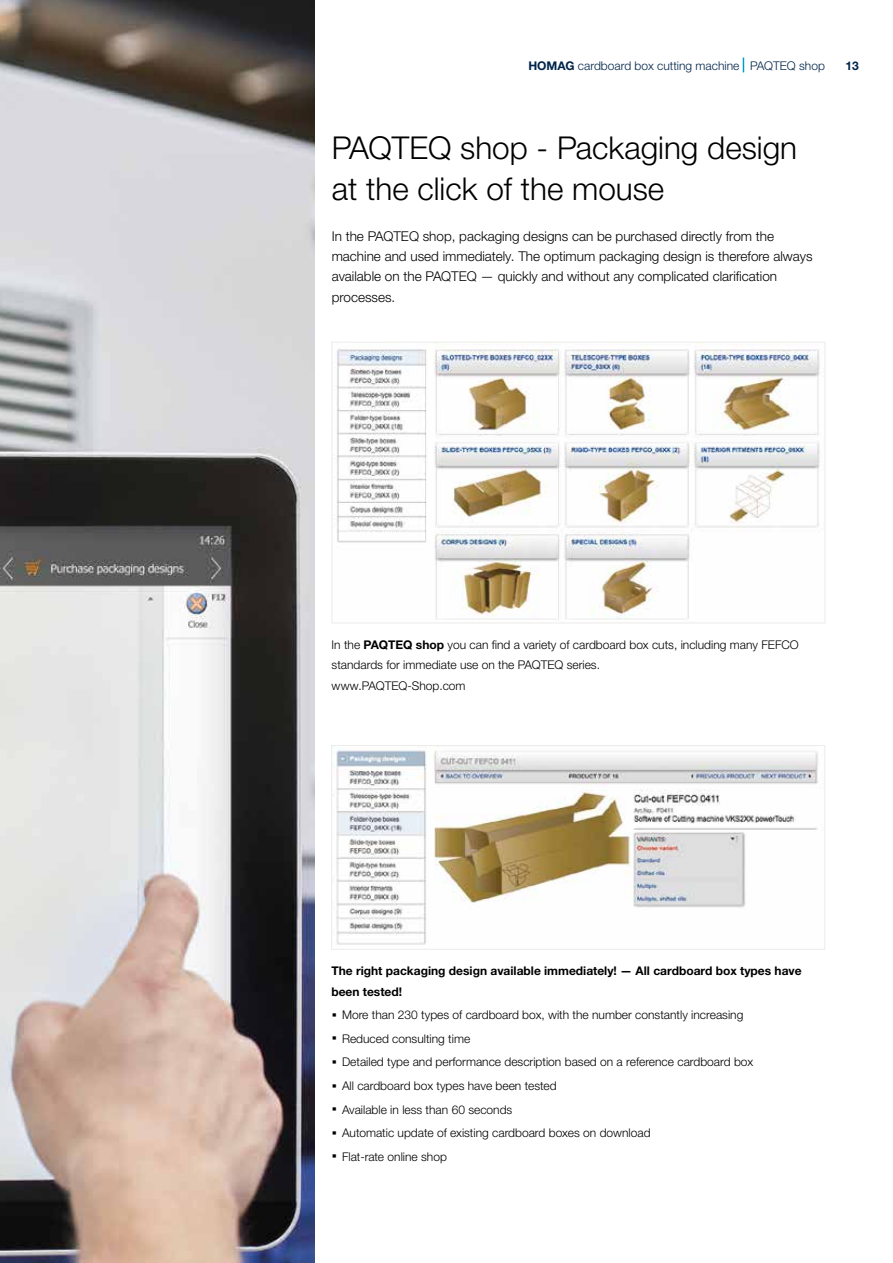
<style>
.page{position:relative;width:893px;height:1263px;background:#fff}
.page>*{position:absolute;margin:0;border:0;box-sizing:border-box;transform-origin:0 0}
.t1{font:300 31.5px/40.8px "Helvetica Neue LTW1 G";color:#000}
.t2{font:300 13.5px/20.4px "Helvetica Neue LTW1 G";color:#000}
.t3{font:300 12px/23.7px "Helvetica Neue LTW1 G";color:#000}
.t4{font:700 12px/20.4px "Helvetica Neue LTW1 G";color:#000}
.t5{font:300 12px "Helvetica Neue LTW1 G";color:#00254b}
.t6{font:700 12px "Helvetica Neue LTW1 G";color:#00254b}
.s1{font-weight:700}
.s2{font-weight:700;font-size:21px}
</style>
<div class="page">
<img style="left:0;top:0;width:315px;height:1263px">
<img style="left:336px;top:344px;width:484px;height:276px">
<div style="left:332px;top:342px;width:493px;height:281px;border:1px solid #edece9"></div>
<img style="left:336px;top:750px;width:482px;height:195px">
<div style="left:331px;top:745px;width:494px;height:204px;border:1px solid #edece9"></div>
<svg style="left:743px;top:58px;width:1px;height:14px"></svg>
<p class="t5" style="left:528px;top:58px;width:298px"><span class="s1">HOMAG</span> cardboard box cutting machine PAQTEQ shop</p>
<p class="t6" style="left:846px;top:58px;width:15px">13</p>
<h1 class="t1" style="left:332px;top:127px;width:467px">PAQTEQ shop - Packaging design at the click of the mouse</h1>
<p class="t2" style="left:332px;top:226px;width:482px">In the PAQTEQ shop, packaging designs can be purchased directly from the machine and used immediately. The optimum packaging design is therefore always available on the PAQTEQ — quickly and without any complicated clarification processes.</p>
<p class="t3" style="left:332px;top:634px;width:469px;line-height:20.4px">In the <span class="s1">PAQTEQ shop</span> you can find a variety of cardboard box cuts, including many FEFCO standards for immediate use on the PAQTEQ series.<br>www.PAQTEQ-Shop.com</p>
<p class="t4" style="left:331px;top:960px;width:472px">The right packaging design available immediately! — All cardboard box types have been tested!</p>
<p class="t3" style="left:331px;top:1003px;width:423px"><span class="s2">·</span> More than 230 types of cardboard box, with the number constantly increasing<br><span class="s2">·</span> Reduced consulting time<br><span class="s2">·</span> Detailed type and performance description based on a reference cardboard box <span class="s2">·</span> All cardboard box types have been tested<br><span class="s2">·</span> Available in less than 60 seconds<br><span class="s2">·</span> Automatic update of existing cardboard boxes on download<br><span class="s2">·</span> Flat-rate online shop</p>
</div>
